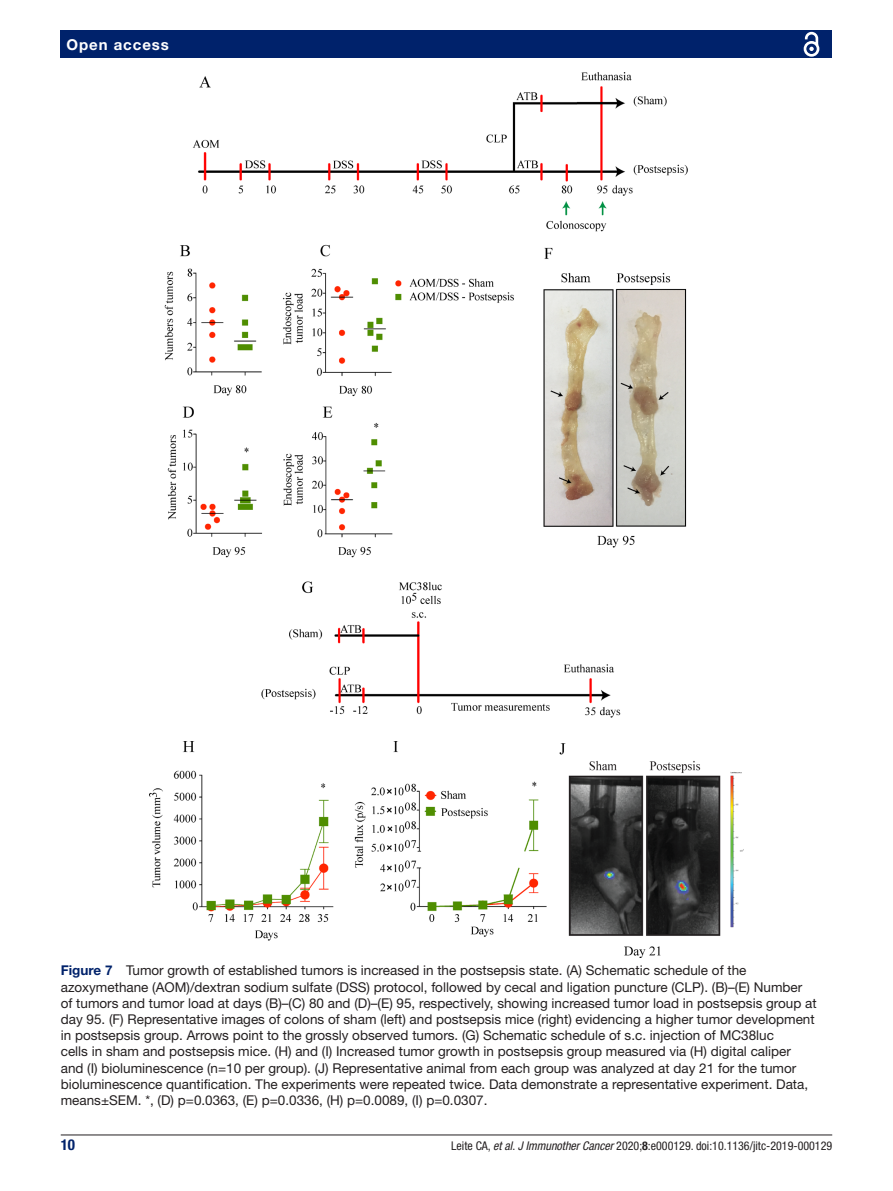
<style>
.page{position:relative;width:893px;height:1191px;background:#fff}
.page>*{position:absolute;margin:0;border:0;box-sizing:border-box;transform-origin:0 0}
.t1{font:700 15px "Helvetica Neue LT Std";letter-spacing:.065em;color:#fff}
.t2{font:700 condensed 15px "Helvetica Neue LT Std";color:#00226b}
.t3{font:13.5px/16.2px "Helvetica Neue LT Std";color:#231f20}
.t4{font:condensed 12px "Helvetica Neue LT Std";color:#231f20}
.s1{font-weight:700;color:#00226b}
.s2{font-style:italic}
.s3{font-weight:700}
</style>
<div class="page">
<hr style="left:61px;top:1134px;width:771px;height:1px;background:#231f20">
<div style="left:61px;top:31px;width:771px;height:27px;background:#00226b"></div>
<svg style="left:803px;top:31px;width:17px;height:26px"></svg>
<img style="left:149px;top:73px;width:595px;height:884px">
<p class="t1" style="left:66px;top:35px;width:104px">Open access</p>
<p class="t3" style="left:61px;top:962px;width:757px"><span class="s1">Figure 7</span> Tumor growth of established tumors is increased in the postsepsis state. (A) Schematic schedule of the azoxymethane (AOM)/dextran sodium sulfate (DSS) protocol, followed by cecal and ligation puncture (CLP). (B)–(E) Number of tumors and tumor load at days (B)–(C) 80 and (D)–(E) 95, respectively, showing increased tumor load in postsepsis group at day 95. (F) Representative images of colons of sham (left) and postsepsis mice (right) evidencing a higher tumor development in postsepsis group. Arrows point to the grossly observed tumors. (G) Schematic schedule of s.c. injection of MC38luc<br>cells in sham and postsepsis mice. (H) and (I) Increased tumor growth in postsepsis group measured via (H) digital caliper and (I) bioluminescence (n=10 per group). (J) Representative animal from each group was analyzed at day 21 for the tumor bioluminescence quantification. The experiments were repeated twice. Data demonstrate a representative experiment. Data, means±SEM. *, (D) p=0.0363, (E) p=0.0336, (H) p=0.0089, (I) p=0.0307.</p>
<p class="t2" style="left:61px;top:1135px;width:16px">10</p>
<p class="t4" style="left:451px;top:1138px;width:382px">Leite CA, <span class="s2">et al</span>. <span class="s2">J Immunother Cancer</span> 2020;<span class="s3">8</span>:e000129. doi:10.1136/jitc-2019-000129</p>
</div>
